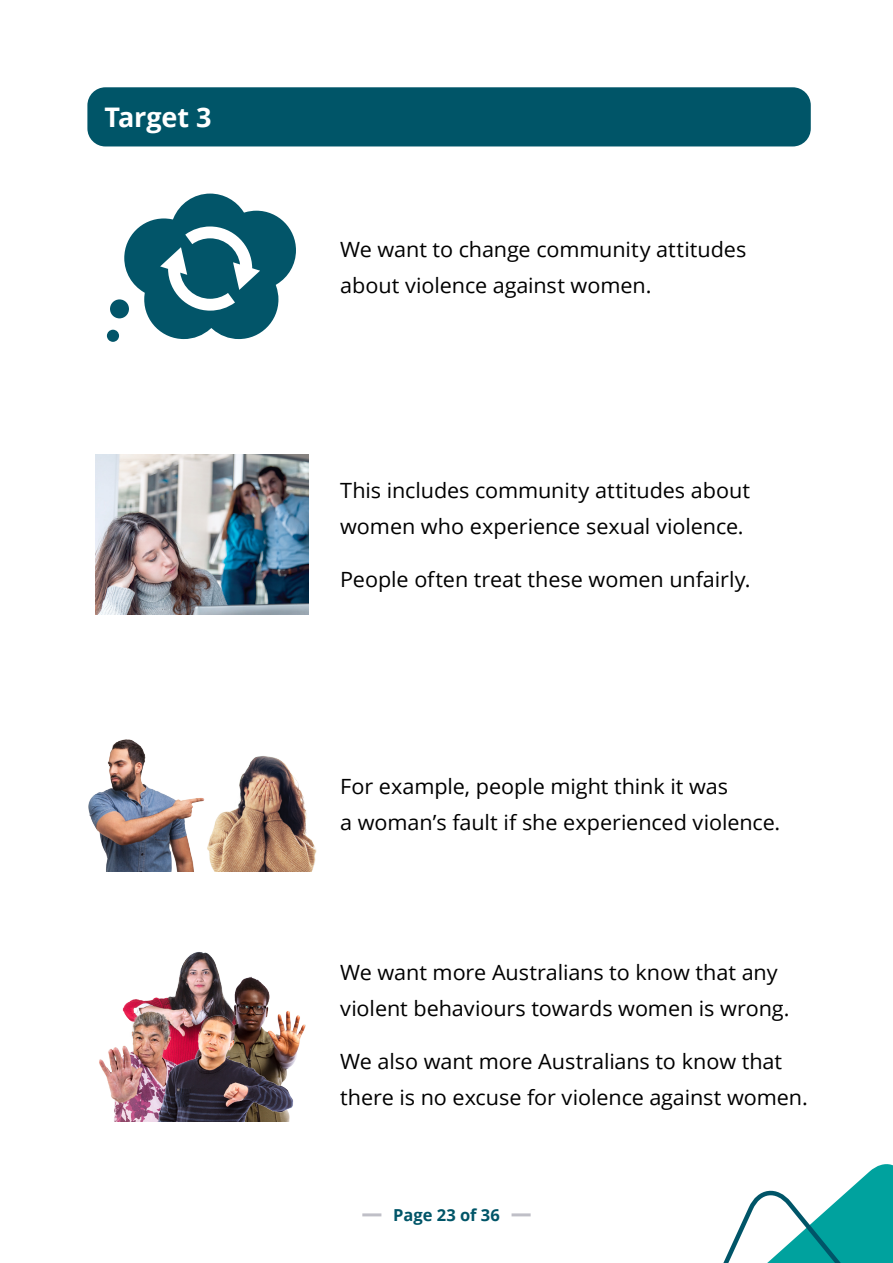
<style>
.page{position:relative;width:893px;height:1263px;background:#fff}
.page>*{position:absolute;margin:0;border:0;box-sizing:border-box;transform-origin:0 0}
.Heading_3{font:700 27px "Open Sans";letter-spacing:-.01em;color:#fff}
.Body{font:21px/36px "Open Sans";letter-spacing:-.005em;color:#000}
.t1{font:700 16.5px "Open Sans";color:#005568}
</style>
<div class="page">
<hr style="left:512px;top:1213px;width:19px;height:3px;background:#bfbfc7">
<hr style="left:362px;top:1213px;width:19px;height:3px;background:#bfbfc7">
<svg style="left:723px;top:1164px;width:170px;height:99px"></svg>
<div style="left:87px;top:87px;width:724px;height:59px;background:#005568;border-radius:18px"></div>
<div style="left:106px;top:328px;width:14px;height:15px;background:#025569;border-radius:50%"></div>
<div style="left:105px;top:327px;width:16px;height:17px;border:2px solid #fff;border-radius:50%"></div>
<div style="left:108px;top:298px;width:23px;height:22px;background:#025569;border-radius:50%"></div>
<div style="left:106px;top:296px;width:27px;height:26px;border:4px solid #fff;border-radius:50%"></div>
<svg style="left:119px;top:193px;width:177px;height:147px"></svg>
<img style="left:96px;top:455px;width:212px;height:159px">
<img style="left:88px;top:739px;width:117px;height:133px">
<img style="left:207px;top:756px;width:110px;height:116px">
<img style="left:123px;top:952px;width:92px;height:56px">
<img style="left:173px;top:963px;width:133px;height:69px">
<img style="left:99px;top:1008px;width:36px;height:113px">
<img style="left:135px;top:1008px;width:168px;height:113px">
<h3 class="Heading_3" style="left:104px;top:98px;width:109px">Target 3</h3>
<p class="Body" style="left:340px;top:231px;width:408px">We want to change community attitudes about violence against women.</p>
<p class="Body" style="left:340px;top:472px;width:411px">This includes community attitudes about women who experience sexual violence.</p>
<p class="Body" style="left:340px;top:561px;width:412px">People often treat these women unfairly.</p>
<p class="Body" style="left:340px;top:768px;width:442px">For example, people might think it was<br>a woman’s fault if she experienced violence.</p>
<p class="Body" style="left:340px;top:954px;width:451px">We want more Australians to know that any violent behaviours towards women is wrong.</p>
<p class="Body" style="left:340px;top:1043px;width:469px">We also want more Australians to know that there is no excuse for violence against women.</p>
<p class="t1" style="left:393px;top:1203px;width:108px">Page 23 of 36</p>
</div>
